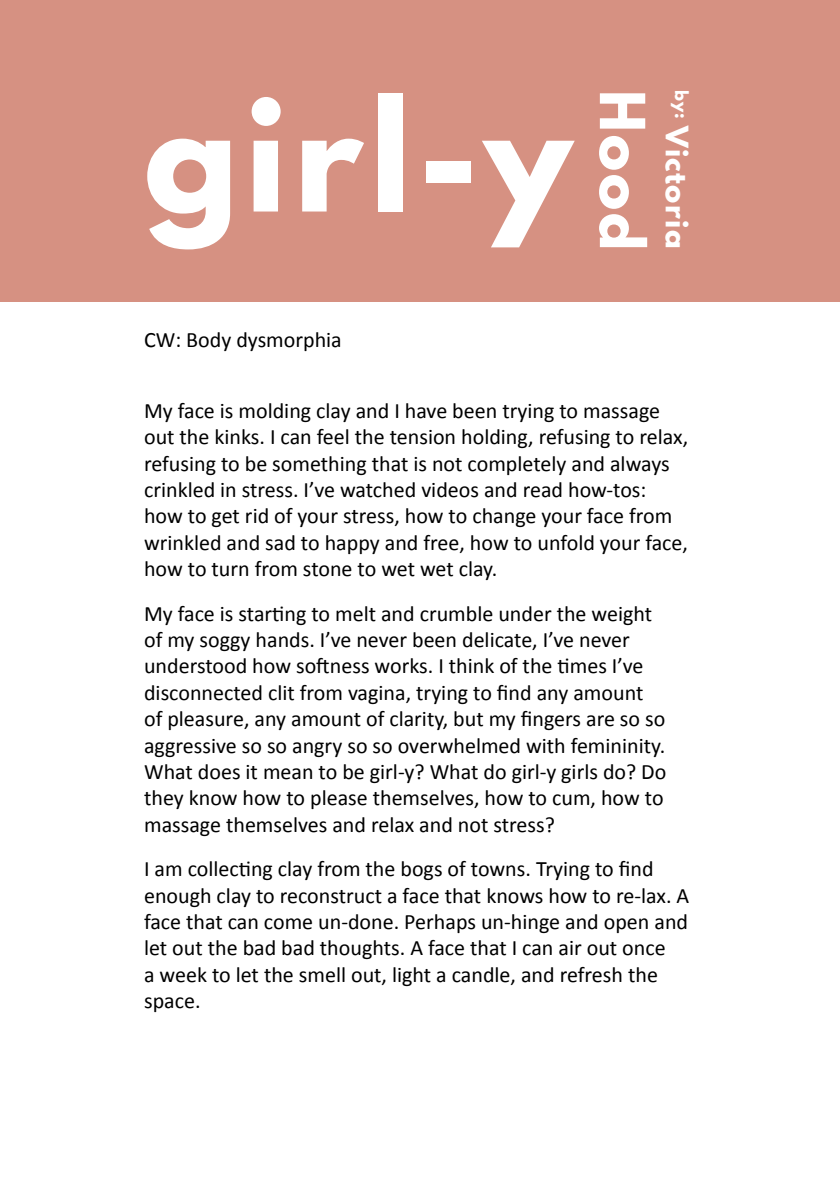
<style>
.page{position:relative;width:840px;height:1191px;background:#fff}
.page>*{position:absolute;margin:0;border:0;box-sizing:border-box;transform-origin:0 0}
.t1{font:700 138px "League Spartan";color:#fff}
.t2{font:700 55px "League Spartan";color:#fff}
.t3{font:700 27.6px "League Spartan";letter-spacing:.05em;color:#fff}
.t4{font:22px/26.4px "Calibri";color:#000}
</style>
<div class="page">
<div style="left:0;top:0;width:840px;height:302px;background:#d69182"></div>
<h1 class="t1" style="left:144px;top:48px;width:429px">girl-y</h1>
<p class="t3" style="left:698px;top:90px;width:160px;rotate:90deg"><sup>by:</sup> Victoria</p>
<h2 class="t2" style="left:665px;top:90px;width:162px;rotate:90deg">Hood</h2>
<p class="t4" style="left:144px;top:326px;width:199px">CW: Body dysmorphia</p>
<p class="t4" style="left:144px;top:397px;width:545px">My face is molding clay and I have been trying to massage out the kinks. I can feel the tension holding, refusing to relax, refusing to be something that is not completely and always crinkled in stress. I’ve watched videos and read how-tos: how to get rid of your stress, how to change your face from wrinkled and sad to happy and free, how to unfold your face, how to turn from stone to wet wet clay.</p>
<p class="t4" style="left:144px;top:599px;width:524px">My face is starting to melt and crumble under the weight of my soggy hands. I’ve never been delicate, I’ve never understood how softness works. I think of the times I’ve disconnected clit from vagina, trying to find any amount of pleasure, any amount of clarity, but my fingers are so so aggressive so so angry so so overwhelmed with femininity.<br>What does it mean to be girl-y? What do girl-y girls do? Do they know how to please themselves, how to cum, how to massage themselves and relax and not stress?</p>
<p class="t4" style="left:144px;top:855px;width:546px">I am collecting clay from the bogs of towns. Trying to find enough clay to reconstruct a face that knows how to re-lax. A face that can come un-done. Perhaps un-hinge and open and let out the bad bad thoughts. A face that I can air out once<br>a week to let the smell out, light a candle, and refresh the space.</p>
</div>
